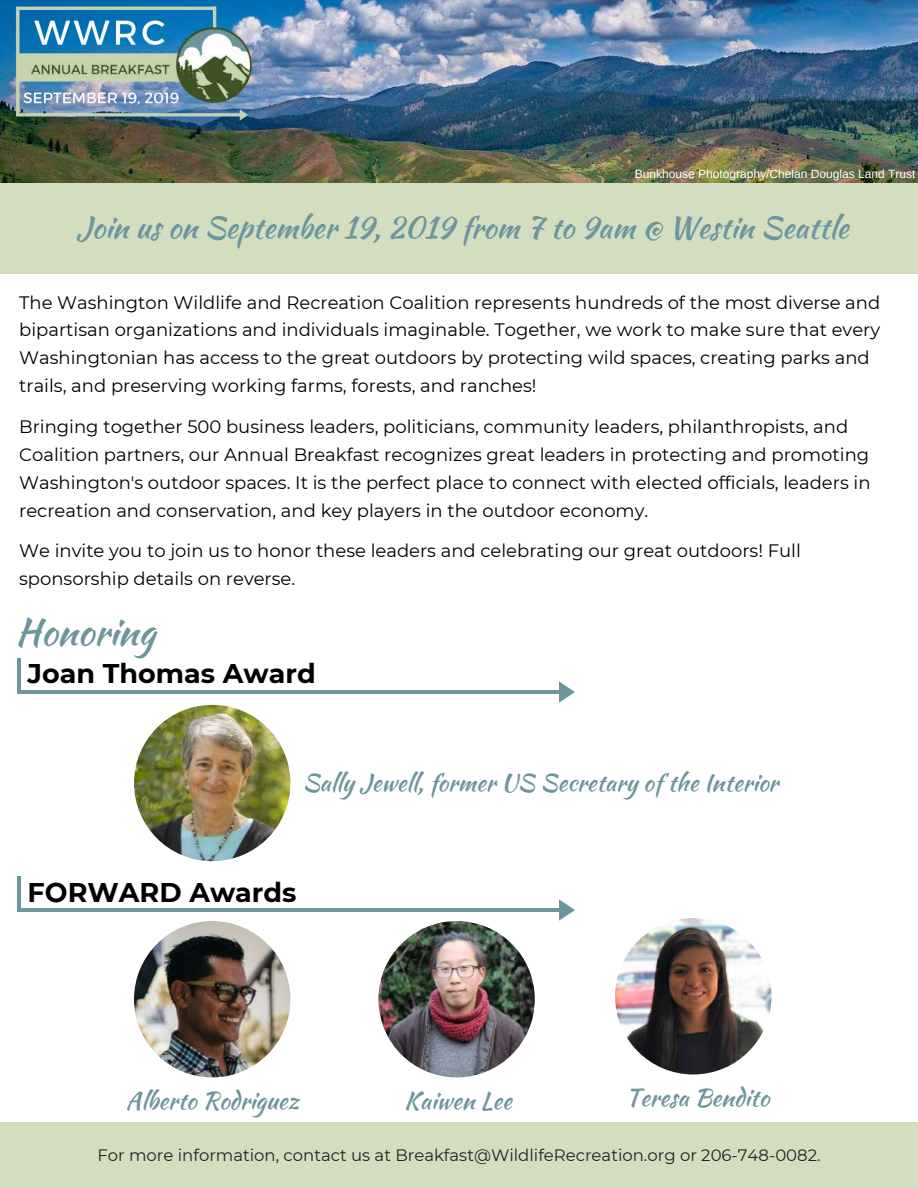
<style>
.page{position:relative;width:918px;height:1188px;background:#fff}
.page>*{position:absolute;margin:0;border:0;box-sizing:border-box;transform-origin:0 0}
.t1{font:37.5px "Kaushan Script";color:#6d959c}
.t2{font:30px "Kaushan Script";color:#6d959c}
.t3{font:700 27px "Montserrat";color:#000}
.t4{font:24px "Kaushan Script";color:#6d959c}
.t5{font:18px/27.9px "Montserrat";color:#000}
.t6{font:16.5px "Montserrat";color:#222}
.t7{font:12px "Arimo";color:#fff}
</style>
<div class="page">
<div style="left:0;top:1122px;width:918px;height:66px;background:#d2debf"></div>
<div style="left:0;top:181px;width:918px;height:93px;background:#d2debf"></div>
<img style="left:0;top:0;width:918px;height:182px">
<hr style="left:19px;top:690px;width:543px;height:4px;background:#6d959c">
<svg style="left:559px;top:681px;width:16px;height:22px"></svg>
<hr style="left:18px;top:658px;width:3px;height:36px;background:#6d959c">
<img style="left:15px;top:0;width:238px;height:126px">
<img style="left:134px;top:705px;width:156px;height:156px;border-radius:50%">
<img style="left:615px;top:918px;width:156px;height:156px;border-radius:50%">
<img style="left:378px;top:921px;width:157px;height:156px;border-radius:50%">
<img style="left:134px;top:921px;width:156px;height:156px;border-radius:50%">
<hr style="left:19px;top:908px;width:543px;height:4px;background:#6d959c">
<svg style="left:559px;top:899px;width:16px;height:22px"></svg>
<hr style="left:18px;top:876px;width:3px;height:36px;background:#6d959c">
<p class="t7" style="left:635px;top:168px;width:282px">Bunkhouse Photography/Chelan Douglas Land Trust</p>
<h2 class="t2" style="left:76px;top:206px;width:774px">Join us on September 19, 2019 from 7 to 9am @ Westin Seattle</h2>
<p class="t5" style="left:19px;top:288px;width:863px">The Washington Wildlife and Recreation Coalition represents hundreds of the most diverse and bipartisan organizations and individuals imaginable. Together, we work to make sure that every Washingtonian has access to the great outdoors by protecting wild spaces, creating parks and trails, and preserving working farms, forests, and ranches!</p>
<p class="t5" style="left:19px;top:412px;width:853px">Bringing together 500 business leaders, politicians, community leaders, philanthropists, and Coalition partners, our Annual Breakfast recognizes great leaders in protecting and promoting Washington's outdoor spaces. It is the perfect place to connect with elected officials, leaders in recreation and conservation, and key players in the outdoor economy.</p>
<p class="t5" style="left:19px;top:537px;width:783px">We invite you to join us to honor these leaders and celebrating our great outdoors! Full sponsorship details on reverse.</p>
<h1 class="t1" style="left:15px;top:604px;width:141px">Honoring</h1>
<h3 class="t3" style="left:28px;top:657px;width:290px">Joan Thomas Award</h3>
<h3 class="t4" style="left:303px;top:765px;width:477px">Sally Jewell, former US Secretary of the Interior</h3>
<h3 class="t3" style="left:28px;top:875px;width:270px">FORWARD Awards</h3>
<h3 class="t4" style="left:126px;top:1083px;width:174px">Alberto Rodriguez</h3>
<h3 class="t4" style="left:404px;top:1083px;width:109px">Kaiwen Lee</h3>
<h3 class="t4" style="left:626px;top:1080px;width:145px">Teresa Bendito</h3>
<p class="t6" style="left:97px;top:1145px;width:725px">For more information, contact us at Breakfast@WildlifeRecreation.org or 206-748-0082.</p>
</div>
